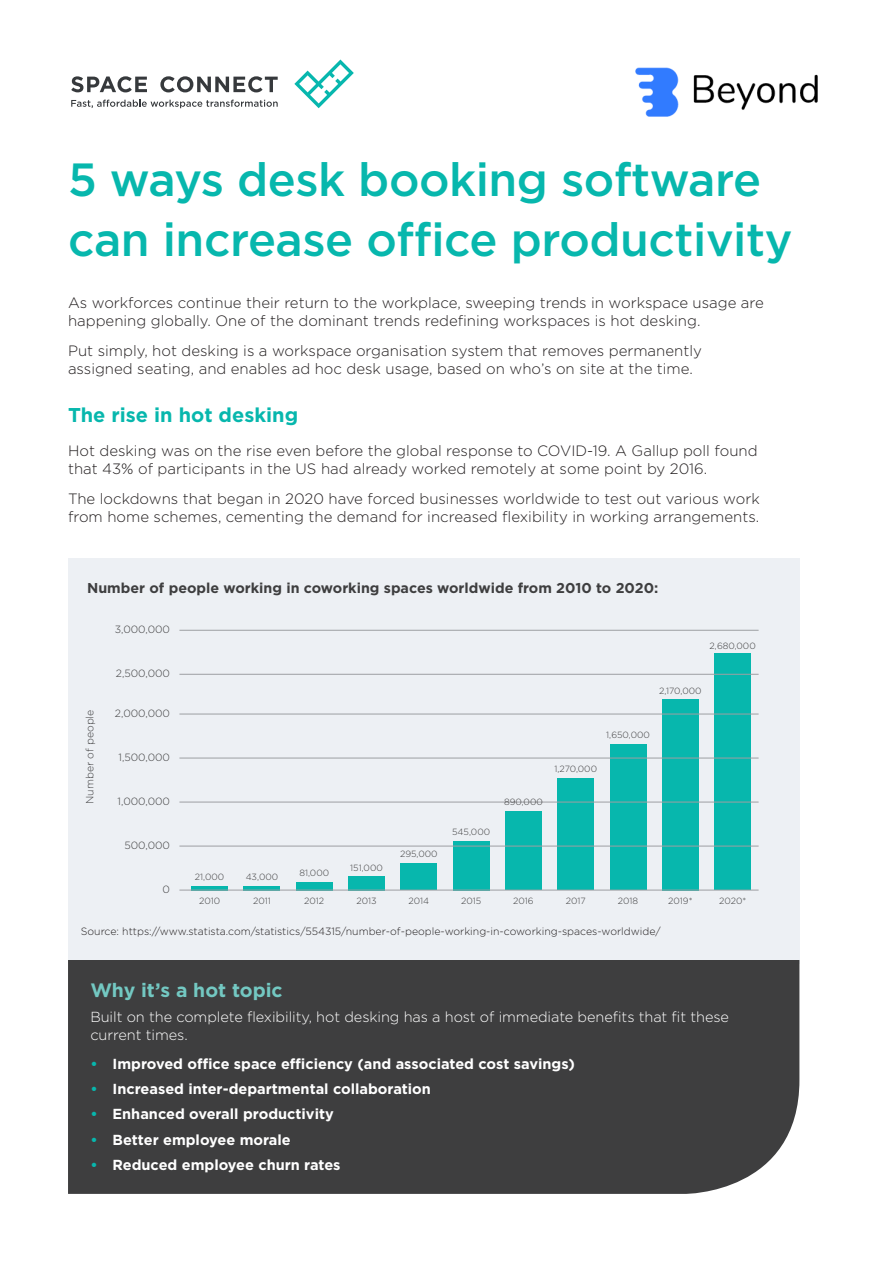
<style>
.page{position:relative;width:893px;height:1263px;background:#fff}
.page>*{position:absolute;margin:0;border:0;box-sizing:border-box;transform-origin:0 0}
.t1{font:500 46.5px/60px "Gotham";letter-spacing:-.01em;color:#07b7ad}
.t2{font:700 19.95px "Gotham";color:#07b7ad}
.t3{font:700 19.35px "Gotham";color:#73c8c2}
.t4{font:300 15px/18px "Gotham";color:#231f20}
.t5{font:700 14.55px "Gotham";color:#fff}
.t6{font:300 14.55px/17.4px "Gotham";letter-spacing:-.005em;color:#fff}
.t7{font:700 14.25px "Gotham";color:#3e3e3f}
.t8{font:300 10.5px "Gotham";color:#231f20}
.t9{font:300 10.5px "Gotham";color:#3e3e3f}
.t10{font:300 9px "Gotham";color:#3e3e3f}
.s1{color:#07b7ad}
</style>
<div class="page">
<div style="left:68px;top:558px;width:731px;height:405px;background:#edf0f4"></div>
<div style="left:68px;top:960px;width:731px;height:234px;background:#3e3e3f"></div>
<svg style="left:191px;top:886px;width:37px;height:4px"></svg>
<svg style="left:244px;top:886px;width:36px;height:4px"></svg>
<div style="left:296px;top:882px;width:37px;height:8px;background:#07b7ad"></div>
<div style="left:348px;top:876px;width:37px;height:14px;background:#07b7ad"></div>
<div style="left:401px;top:864px;width:36px;height:26px;background:#07b7ad"></div>
<div style="left:453px;top:841px;width:36px;height:49px;background:#07b7ad"></div>
<div style="left:505px;top:811px;width:37px;height:79px;background:#07b7ad"></div>
<div style="left:557px;top:778px;width:37px;height:112px;background:#07b7ad"></div>
<div style="left:610px;top:744px;width:36px;height:146px;background:#07b7ad"></div>
<div style="left:662px;top:699px;width:37px;height:191px;background:#07b7ad"></div>
<div style="left:714px;top:654px;width:37px;height:236px;background:#07b7ad"></div>
<hr style="left:179px;top:890px;width:580px;height:1px;background:#9d9fa2">
<hr style="left:179px;top:630px;width:580px;height:1px;background:#9d9fa2">
<hr style="left:179px;top:674px;width:580px;height:1px;background:#9d9fa2">
<hr style="left:179px;top:714px;width:580px;height:1px;background:#9d9fa2">
<hr style="left:179px;top:758px;width:580px;height:1px;background:#9d9fa2">
<hr style="left:179px;top:802px;width:580px;height:1px;background:#9d9fa2">
<hr style="left:179px;top:846px;width:580px;height:1px;background:#9d9fa2">
<svg style="left:294px;top:60px;width:60px;height:48px"></svg>
<svg style="left:71px;top:76px;width:207px;height:17px"></svg>
<svg style="left:71px;top:100px;width:207px;height:8px"></svg>
<img style="left:635px;top:67px;width:183px;height:50px">
<p class="t1" style="left:68px;top:149px;width:726px">5 ways desk booking software can increase office productivity</p>
<p class="t4" style="left:68px;top:293px;width:697px">As workforces continue their return to the workplace, sweeping trends in workspace usage are happening globally. One of the dominant trends redefining workspaces is hot desking.</p>
<p class="t4" style="left:68px;top:341px;width:635px">Put simply, hot desking is a workspace organisation system that removes permanently assigned seating, and enables ad hoc desk usage, based on who’s on site at the time.</p>
<p class="t2" style="left:68px;top:402px;width:232px">The rise in hot desking</p>
<p class="t4" style="left:68px;top:442px;width:691px">Hot desking was on the rise even before the global response to COVID-19. A Gallup poll found that 43% of participants in the US had already worked remotely at some point by 2016.</p>
<p class="t4" style="left:68px;top:490px;width:693px">The lockdowns that began in 2020 have forced businesses worldwide to test out various work from home schemes, cementing the demand for increased flexibility in working arrangements.</p>
<p class="t7" style="left:87px;top:578px;width:573px">Number of people working in coworking spaces worldwide from 2010 to 2020:</p>
<p class="t9" style="left:83px;top:804px;width:96px;rotate:-90deg">Number of people</p>
<p class="t9" style="left:115px;top:623px;width:57px">3,000,000</p>
<p class="t9" style="left:116px;top:667px;width:56px">2,500,000</p>
<p class="t9" style="left:115px;top:706px;width:57px">2,000,000</p>
<p class="t9" style="left:119px;top:750px;width:53px">1,500,000</p>
<p class="t9" style="left:118px;top:794px;width:54px">1,000,000</p>
<p class="t9" style="left:124px;top:838px;width:47px">500,000</p>
<p class="t9" style="left:163px;top:882px;width:9px">0</p>
<p class="t10" style="left:195px;top:871px;width:31px">21,000</p>
<p class="t10" style="left:246px;top:871px;width:34px">43,000</p>
<p class="t10" style="left:299px;top:867px;width:31px">81,000</p>
<p class="t10" style="left:350px;top:862px;width:34px">151,000</p>
<p class="t10" style="left:400px;top:848px;width:39px">295,000</p>
<p class="t10" style="left:452px;top:826px;width:39px">545,000</p>
<p class="t10" style="left:710px;top:640px;width:48px">2,680,000</p>
<p class="t10" style="left:659px;top:685px;width:44px">2,170,000</p>
<p class="t10" style="left:504px;top:796px;width:40px">890,000</p>
<p class="t10" style="left:606px;top:729px;width:45px">1,650,000</p>
<p class="t10" style="left:554px;top:763px;width:44px">1,270,000</p>
<p class="t10" style="left:199px;top:895px;width:23px">2010</p>
<p class="t10" style="left:253px;top:895px;width:19px">2011</p>
<p class="t10" style="left:304px;top:895px;width:21px">2012</p>
<p class="t10" style="left:356px;top:895px;width:22px">2013</p>
<p class="t10" style="left:408px;top:895px;width:22px">2014</p>
<p class="t10" style="left:461px;top:895px;width:22px">2015</p>
<p class="t10" style="left:513px;top:895px;width:22px">2016</p>
<p class="t10" style="left:566px;top:895px;width:21px">2017</p>
<p class="t10" style="left:618px;top:895px;width:22px">2018</p>
<p class="t10" style="left:668px;top:895px;width:26px">2019*</p>
<p class="t10" style="left:719px;top:895px;width:29px">2020*</p>
<p class="t8" style="left:81px;top:925px;width:581px">Source: https://www.statista.com/statistics/554315/number-of-people-working-in-coworking-spaces-worldwide/</p>
<p class="t3" style="left:90px;top:977px;width:194px">Why it’s a hot topic</p>
<p class="t6" style="left:90px;top:1008px;width:640px">Built on the complete flexibility, hot desking has a host of immediate benefits that fit these current times.</p>
<p class="t5" style="left:90px;top:1054px;width:486px"><span class="s1">•</span> Improved office space efficiency (and associated cost savings)</p>
<p class="t5" style="left:90px;top:1079px;width:342px"><span class="s1">•</span> Increased inter-departmental collaboration</p>
<p class="t5" style="left:90px;top:1104px;width:245px"><span class="s1">•</span> Enhanced overall productivity</p>
<p class="t5" style="left:90px;top:1130px;width:202px"><span class="s1">•</span> Better employee morale</p>
<p class="t5" style="left:90px;top:1155px;width:252px"><span class="s1">•</span> Reduced employee churn rates</p>
</div>
